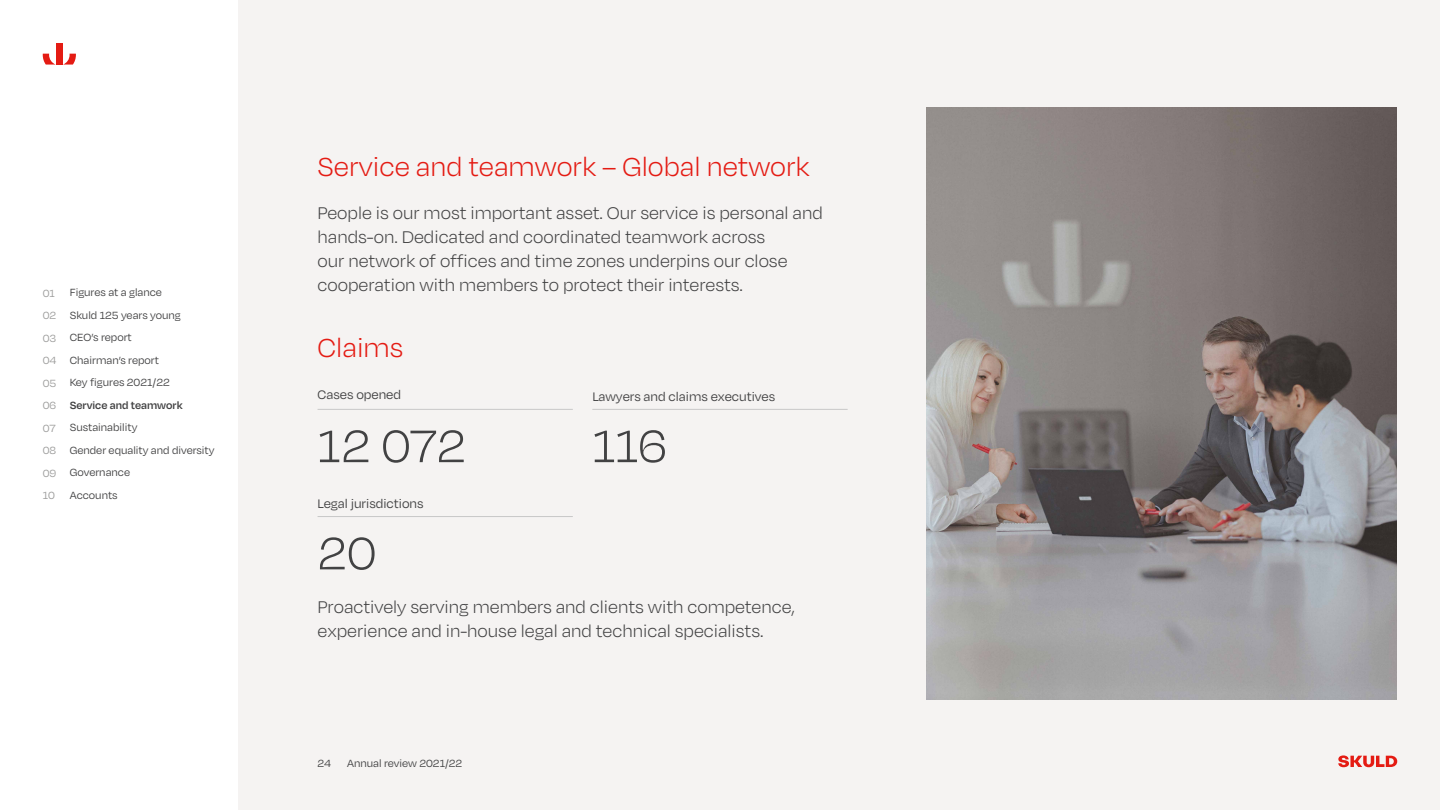
<style>
.page{position:relative;width:1440px;height:810px;background:#f5f3f2}
.page>*{position:absolute;margin:0;border:0;box-sizing:border-box;transform-origin:0 0}
.t1{font:300 52.5px "Degular";letter-spacing:-.01em;color:#424243}
.t2{font:300 30px "Degular";color:#e41b13}
.t3{font:300 19.5px/24px "Degular";color:#424243}
.t4{font:14.25px "Degular";color:#424243}
.t5{font:12px/22.5px "Degular";color:#424243}
.t6{font:12px/22.5px "Degular";color:#9d9d9c}
.t7{font:600 12px "Degular";color:#424243}
</style>
<div class="page">
<div style="left:0;top:0;width:238px;height:810px;background:#fff"></div>
<svg style="left:43px;top:54px;width:13px;height:11px"></svg>
<svg style="left:63px;top:54px;width:13px;height:11px"></svg>
<div style="left:56px;top:43px;width:7px;height:22px;background:#e41b13"></div>
<svg style="left:1338px;top:755px;width:59px;height:12px"></svg>
<img style="left:926px;top:107px;width:471px;height:593px">
<hr style="left:318px;top:409px;width:255px;height:1px;background:#c8c8c8">
<hr style="left:592px;top:409px;width:256px;height:1px;background:#c8c8c8">
<hr style="left:318px;top:516px;width:255px;height:1px;background:#c8c8c8">
<p class="t6" style="left:43px;top:281px;width:15px">01<br>02<br>03<br>04<br>05<br>06<br>07<br>08<br>09<br>10</p>
<p class="t5" style="left:70px;top:281px;width:113px">Figures at a glance<br>Skuld 125 years young<br>CEO’s report<br>Chairman’s report<br>Key figures 2021/22</p>
<p class="t7" style="left:70px;top:398px;width:114px">Service and teamwork</p>
<p class="t5" style="left:70px;top:416px;width:146px">Sustainability<br>Gender equality and diversity<br>Governance<br>Accounts</p>
<h2 class="t2" style="left:318px;top:149px;width:494px">Service and teamwork – Global network</h2>
<p class="t3" style="left:318px;top:201px;width:507px">People is our most important asset. Our service is personal and hands-on. Dedicated and coordinated teamwork across<br>our network of offices and time zones underpins our close cooperation with members to protect their interests.</p>
<h2 class="t2" style="left:318px;top:330px;width:87px">Claims</h2>
<p class="t4" style="left:318px;top:386px;width:85px">Cases opened</p>
<p class="t4" style="left:592px;top:388px;width:184px">Lawyers and claims executives</p>
<h1 class="t1" style="left:318px;top:415px;width:150px">12 072</h1>
<h1 class="t1" style="left:592px;top:415px;width:77px">116</h1>
<p class="t4" style="left:318px;top:495px;width:108px">Legal jurisdictions</p>
<h1 class="t1" style="left:318px;top:522px;width:60px">20</h1>
<p class="t3" style="left:318px;top:595px;width:479px">Proactively serving members and clients with competence, experience and in-house legal and technical specialists.</p>
<p class="t5" style="left:318px;top:752px;width:15px">24</p>
<p class="t5" style="left:347px;top:752px;width:117px">Annual review 2021/22</p>
</div>
